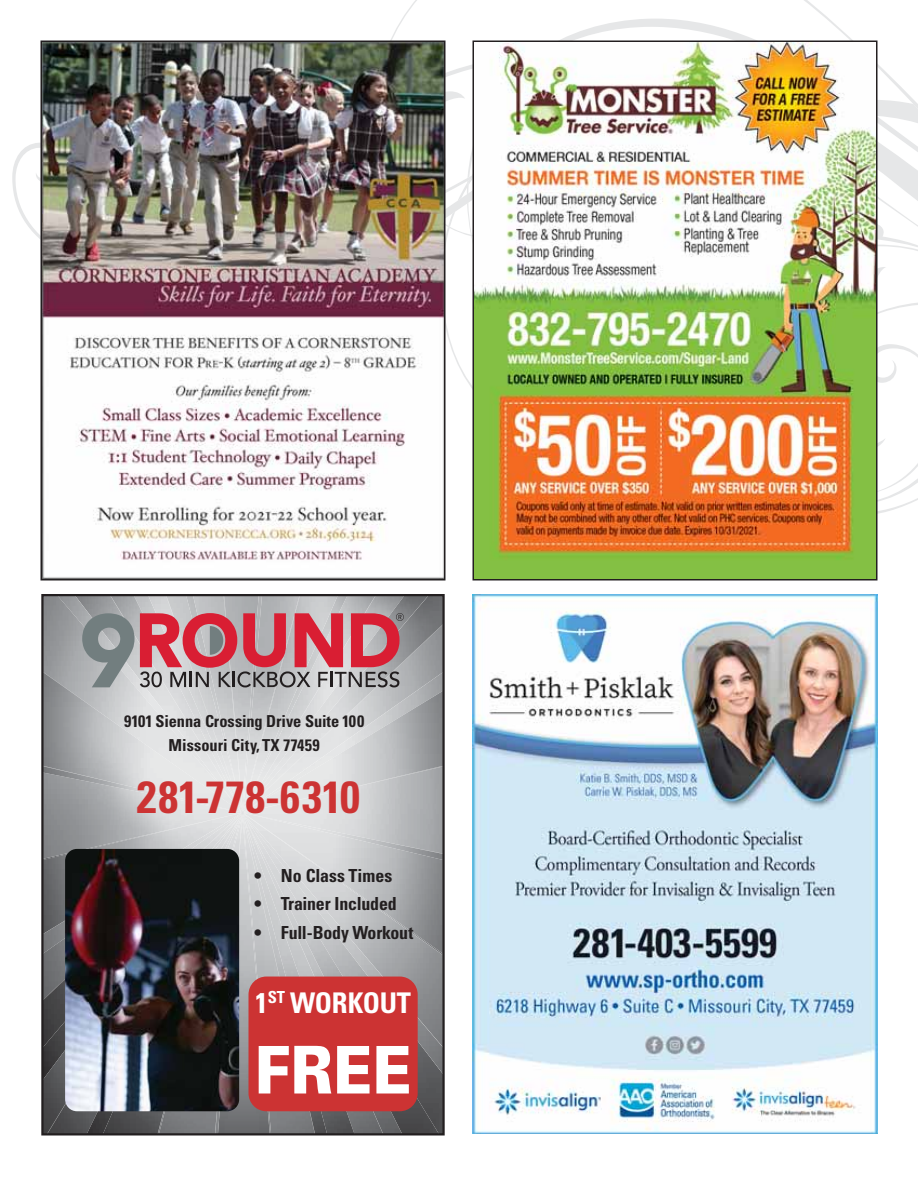
<style>
.page{position:relative;width:918px;height:1188px;background:#fff}
.page>*{position:absolute;margin:0;border:0;box-sizing:border-box;transform-origin:0 0}
.t1{font:900 66px "Univers";color:#fff;scale:.89 1}
.t2{font:700 condensed 45px "Univers";color:#c33}
.t3{font:700 condensed 28.5px "Univers";letter-spacing:-.01em;color:#fff}
.t4{font:700 condensed 18px "Univers";letter-spacing:-.01em;color:#231f20}
.t5{font:700 condensed 16.5px/24px "Univers";color:#231f20;text-align:center}
</style>
<div class="page">
<svg style="left:878px;top:439px;width:40px;height:66px"></svg>
<svg style="left:391px;top:0;width:527px;height:187px"></svg>
<svg style="left:446px;top:91px;width:19px;height:21px"></svg>
<svg style="left:12px;top:114px;width:460px;height:127px"></svg>
<img style="left:472px;top:594px;width:406px;height:540px">
<img style="left:475px;top:43px;width:400px;height:534px">
<div style="left:472px;top:40px;width:406px;height:540px;border:2px solid #231f20"></div>
<img style="left:43px;top:43px;width:400px;height:534px">
<div style="left:40px;top:40px;width:406px;height:540px;border:2px solid #231f20"></div>
<img style="left:44px;top:597px;width:13px;height:169px">
<img style="left:57px;top:597px;width:109px;height:169px">
<img style="left:108px;top:718px;width:58px;height:48px">
<img style="left:44px;top:766px;width:190px;height:47px">
<img style="left:355px;top:1075px;width:84px;height:58px">
<img style="left:355px;top:956px;width:87px;height:92px">
<img style="left:355px;top:860px;width:87px;height:94px">
<img style="left:248px;top:813px;width:194px;height:47px">
<img style="left:376px;top:597px;width:66px;height:210px">
<img style="left:376px;top:597px;width:29px;height:208px">
<img style="left:300px;top:597px;width:76px;height:213px">
<img style="left:338px;top:597px;width:10px;height:198px">
<img style="left:300px;top:597px;width:38px;height:212px">
<img style="left:166px;top:597px;width:96px;height:213px">
<img style="left:186px;top:597px;width:7px;height:194px">
<img style="left:193px;top:597px;width:107px;height:211px">
<img style="left:224px;top:597px;width:35px;height:211px">
<img style="left:327px;top:820px;width:28px;height:313px">
<img style="left:44px;top:814px;width:283px;height:319px">
<img style="left:271px;top:819px;width:44px;height:314px">
<img style="left:242px;top:818px;width:28px;height:315px">
<img style="left:44px;top:814px;width:190px;height:234px">
<img style="left:47px;top:819px;width:39px;height:314px">
<img style="left:86px;top:816px;width:72px;height:317px">
<img style="left:103px;top:819px;width:55px;height:314px">
<img style="left:158px;top:816px;width:84px;height:317px">
<img style="left:215px;top:1106px;width:22px;height:27px">
<svg style="left:234px;top:801px;width:14px;height:24px"></svg>
<img style="left:65px;top:849px;width:174px;height:262px;border-radius:12px">
<svg style="left:82px;top:613px;width:322px;height:74px;background:#b77a82"></svg>
<div style="left:249px;top:977px;width:169px;height:134px;background:#c33;border-radius:18px"></div>
<div style="left:41px;top:594px;width:404px;height:542px;border:2px solid #231f20"></div>
<p class="t5" style="left:124px;top:711px;width:242px">9101 Sienna Crossing Drive Suite 100<br>Missouri City, TX 77459</p>
<h2 class="t2" style="left:137px;top:781px;width:225px">281-778-6310</h2>
<p class="t4" style="left:254px;top:869px;width:140px">• No Class Times</p>
<p class="t4" style="left:254px;top:897px;width:144px">• Trainer Included</p>
<p class="t4" style="left:254px;top:926px;width:161px">• Full-Body Workout</p>
<h3 class="t3" style="left:255px;top:992px;width:157px">1<sup>ST</sup> WORKOUT</h3>
<h1 class="t1" style="left:254px;top:1046px;width:178px">FREE</h1>
</div>
